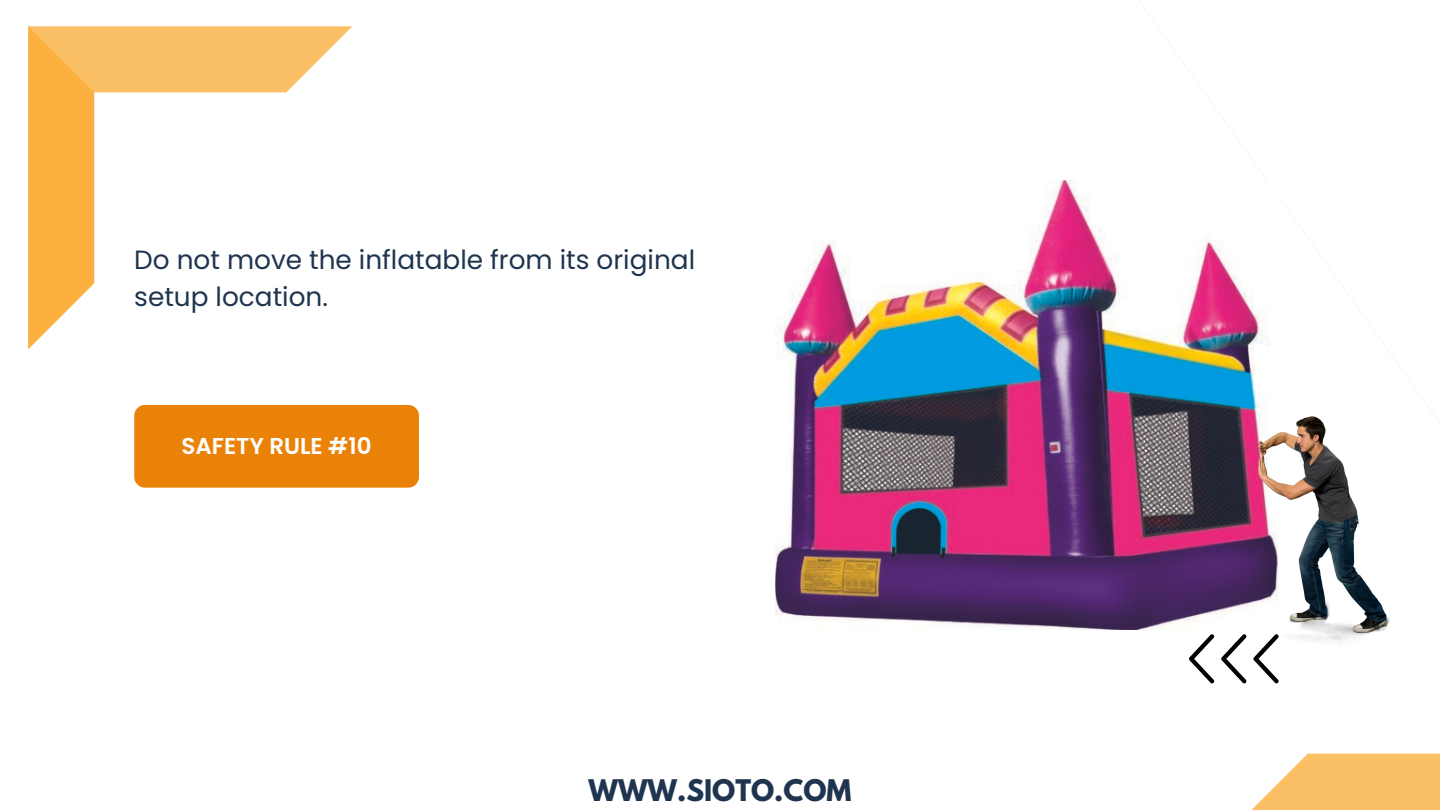
<style>
.page{position:relative;width:1440px;height:810px;background:#fff}
.page>*{position:absolute;margin:0;border:0;box-sizing:border-box;transform-origin:0 0}
.t1{font:700 26.4px "League Spartan";color:#1f344f}
.t2{font:26.3px/36.8px "Poppins";color:#1f344f}
.t3{font:600 22.9px "Poppins";color:#fff}
</style>
<div class="page">
<div style="left:134px;top:405px;width:285px;height:82px;background:#eb8208;border-radius:11px"></div>
<svg style="left:28px;top:25px;width:259px;height:324px"></svg>
<svg style="left:28px;top:26px;width:324px;height:66px"></svg>
<svg style="left:1251px;top:754px;width:189px;height:56px"></svg>
<img style="left:775px;top:180px;width:495px;height:450px">
<img style="left:1258px;top:416px;width:132px;height:227px">
<svg style="left:1253px;top:634px;width:26px;height:49px"></svg>
<svg style="left:1221px;top:634px;width:25px;height:49px"></svg>
<svg style="left:1189px;top:634px;width:25px;height:49px"></svg>
<p class="t2" style="left:134px;top:242px;width:562px">Do not move the inflatable from its original setup location.</p>
<p class="t3" style="left:182px;top:430px;width:192px">SAFETY RULE #10</p>
<p class="t1" style="left:589px;top:777px;width:264px">WWW.SIOTO.COM</p>
</div>
